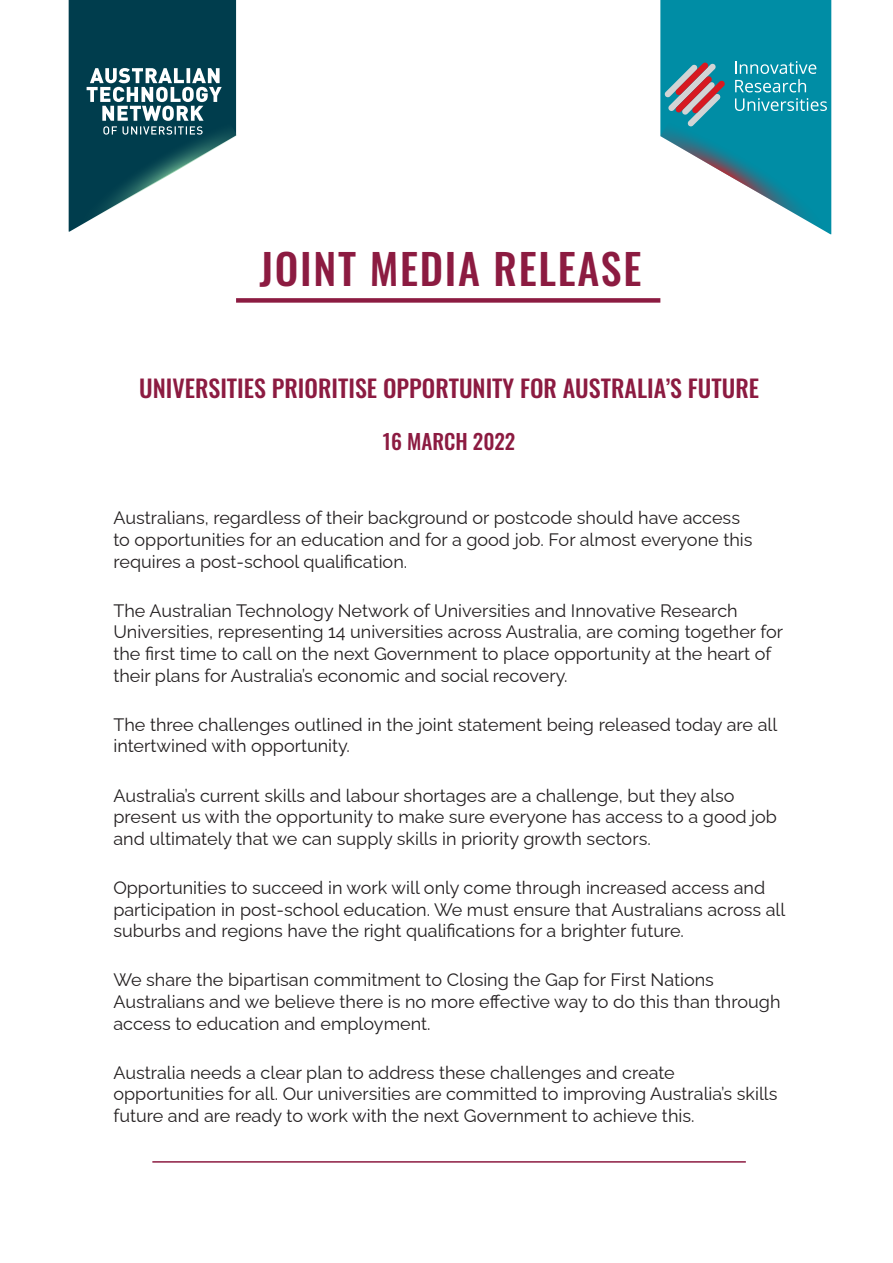
<style>
.page{position:relative;width:893px;height:1263px;background:#fff}
.page>*{position:absolute;margin:0;border:0;box-sizing:border-box;transform-origin:0 0}
.t1{font:42px "Oswald";letter-spacing:.04em;color:#8c1b41}
.t2{font:24px "Oswald";color:#8c1b41}
.t3{font:21px "Oswald";color:#8c1b41}
.t4{font:100 18px/21.6px "Raleway";color:#231f20}
</style>
<div class="page">
<svg style="left:68px;top:0;width:169px;height:232px"></svg>
<div style="left:236px;top:298px;width:424px;height:5px;background:#8c1b41"></div>
<hr style="left:152px;top:1161px;width:594px;height:2px;background:#8c1b41">
<svg style="left:660px;top:0;width:172px;height:235px"></svg>
<p class="t1" style="left:260px;top:232px;width:383px">JOINT MEDIA RELEASE</p>
<p class="t2" style="left:139px;top:367px;width:621px">UNIVERSITIES PRIORITISE OPPORTUNITY FOR AUSTRALIA’S FUTURE</p>
<p class="t3" style="left:383px;top:423px;width:134px">16 MARCH 2022</p>
<p class="t4" style="left:113px;top:505px;width:641px">Australians, regardless of their background or postcode should have access to opportunities for an education and for a good job. For almost everyone this requires a post-school qualification.</p>
<p class="t4" style="left:113px;top:597px;width:671px">The Australian Technology Network of Universities and Innovative Research Universities, representing 14 universities across Australia, are coming together for the first time to call on the next Government to place opportunity at the heart of their plans for Australia’s economic and social recovery.</p>
<p class="t4" style="left:113px;top:711px;width:665px">The three challenges outlined in the joint statement being released today are all intertwined with opportunity.</p>
<p class="t4" style="left:113px;top:782px;width:665px">Australia’s current skills and labour shortages are a challenge, but they also present us with the opportunity to make sure everyone has access to a good job and ultimately that we can supply skills in priority growth sectors.</p>
<p class="t4" style="left:113px;top:875px;width:673px">Opportunities to succeed in work will only come through increased access and participation in post-school education. We must ensure that Australians across all suburbs and regions have the right qualifications for a brighter future.</p>
<p class="t4" style="left:113px;top:967px;width:669px">We share the bipartisan commitment to Closing the Gap for First Nations<br>Australians and we believe there is no more effective way to do this than through access to education and employment.</p>
<p class="t4" style="left:113px;top:1059px;width:666px">Australia needs a clear plan to address these challenges and create opportunities for all. Our universities are committed to improving Australia’s skills future and are ready to work with the next Government to achieve this.</p>
</div>
